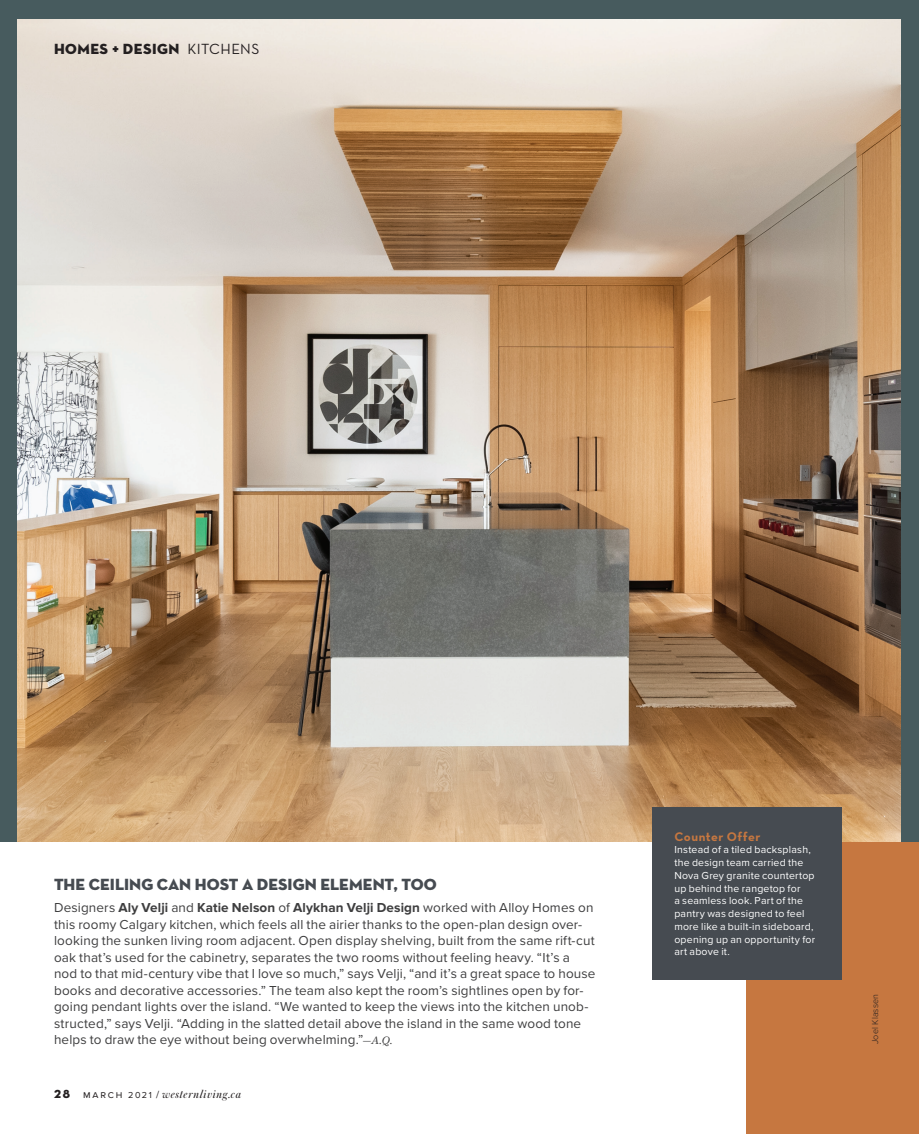
<style>
.page{position:relative;width:921px;height:1134px;background:#fff}
.page>*{position:absolute;margin:0;border:0;box-sizing:border-box;transform-origin:0 0}
.CAPTION_BLACK{font:16.5px "Neutraface Display Titling";letter-spacing:.005em;color:#464b51}
.t1{font:15px "Neutraface Display Titling";letter-spacing:.035em;color:#231f20}
.CAPTION_BLACK-2{font:13.5px/16.5px "Proxima Nova";letter-spacing:.01em;color:#3e3e3f}
.t2{font:700 12.75px "Neutraface Text";letter-spacing:.04em;color:#c67740}
.t3{font:italic 12px "Austin";letter-spacing:.065em;color:#231f20}
.CAPTION_BLACK-3{font:10.5px/12.8px "Proxima Nova";letter-spacing:.02em;color:#fff}
.GUTTER_CREDIT{font:300 9px "Proxima Nova";letter-spacing:.02em;color:#231f20}
.s1{font-family:"Neutraface Text"}
.s2{font-weight:700}
.s3{font-family:"Chronicle Text G1";font-style:italic;font-size:11.25px}
.s4{font-family:"Neutraface Display Titling";font-style:normal}
.s5{font-family:"Proxima Nova";font-style:normal;font-size:10.5px}
.s6{font-family:"Proxima Nova";font-style:normal;font-size:9px}
</style>
<div class="page">
<div style="left:746px;top:738px;width:172px;height:396px;background:#c67740"></div>
<div style="left:0;top:0;width:918px;height:841px;background:#475b5e"></div>
<img style="left:18px;top:20px;width:882px;height:821px">
<div style="left:651px;top:807px;width:190px;height:173px;background:#464b51"></div>
<p class="t1" style="left:54px;top:39px;width:207px">HOMES + DESIGN <span class="s1">KITCHENS</span></p>
<p class="CAPTION_BLACK" style="left:54px;top:874px;width:384px">THE CEILING CAN HOST A DESIGN ELEMENT, TOO</p>
<p class="CAPTION_BLACK-2" style="left:54px;top:899px;width:543px">Designers <span class="s2">Aly Velji</span> and <span class="s2">Katie Nelson</span> of <span class="s2">Alykhan Velji Design</span> worked with Alloy Homes on this roomy Calgary kitchen, which feels all the airier thanks to the open-plan design over&shy;looking the sunken living room adjacent. Open display shelving, built from the same rift-cut oak that’s used for the cabinetry, separates the two rooms without feeling heavy. “It’s a nod to that mid-century vibe that I love so much,” says Velji, “and it’s a great space to house books and decorative accessories.” The team also kept the room’s sightlines open by for&shy;going pendant lights over the island. “We wanted to keep the views into the kitchen unob&shy;structed,” says Velji. “Adding in the slatted detail above the island in the same wood tone helps to draw the eye without being overwhelming.”<span class="s3">—A.Q.</span></p>
<p class="t3" style="left:54px;top:1086px;width:188px"><span class="s4">28</span> <span class="s5">march</span> <span class="s6">2021</span> <span class="s5">/</span> westernliving.ca</p>
<p class="t2" style="left:674px;top:828px;width:87px">Counter Offer</p>
<p class="CAPTION_BLACK-3" style="left:674px;top:843px;width:142px">Instead of a tiled backsplash, the design team carried the<br>Nova Grey granite countertop up behind the rangetop for<br>a seamless look. Part of the pantry was designed to feel more like a built-in sideboard, opening up an opportunity for art above it.</p>
<p class="GUTTER_CREDIT" style="left:868px;top:1044px;width:52px;rotate:-90deg">Joel Klassen</p>
</div>
